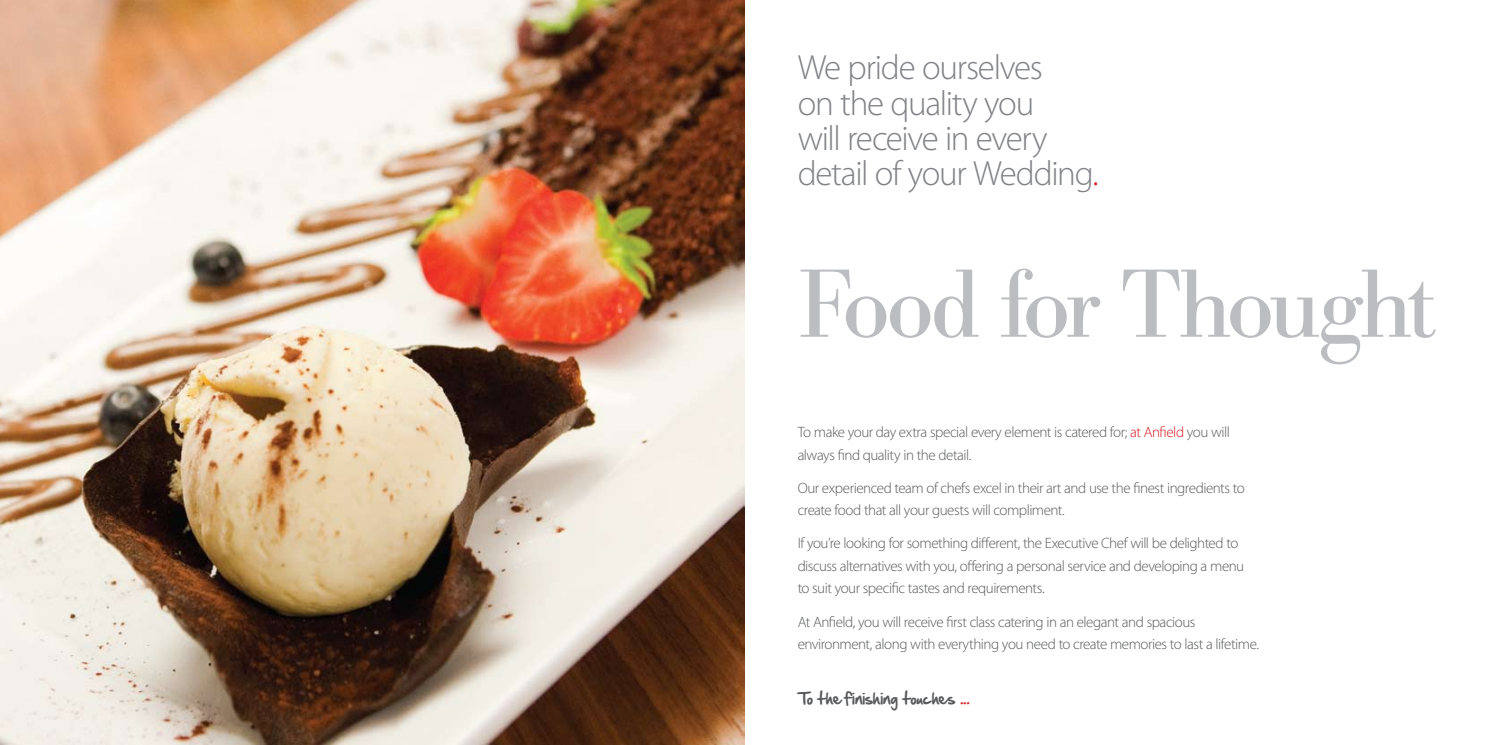
<style>
.page{position:relative;width:1489px;height:745px;background:#fff}
.page>*{position:absolute;margin:0;border:0;box-sizing:border-box;transform-origin:0 0}
.t1{font:95px "Bodoni BE";letter-spacing:-.05em;color:#bcbdc0}
.t2{font:300 35px/35px "Myriad Pro";letter-spacing:-.04em;color:#808285}
.t3{font:300 15px/22.5px "Myriad Pro";letter-spacing:-.035em;color:#58595b}
.t4{font:15px "Handof Sean";letter-spacing:-.005em;color:#58595b}
.s1{color:#d71920}
</style>
<div class="page">
<img style="left:0;top:0;width:744px;height:744px">
<h2 class="t2" style="left:797px;top:50px;width:302px">We pride ourselves<br>on the quality you<br>will receive in every detail of your Wedding<span class="s1">.</span></h2>
<h1 class="t1" style="left:797px;top:250px;width:639px">Food for Thought</h1>
<p class="t3" style="left:797px;top:420px;width:433px">To make your day extra special every element is catered for; <span class="s1">at Anfield</span> you will always find quality in the detail.</p>
<p class="t3" style="left:797px;top:476px;width:448px">Our experienced team of chefs excel in their art and use the finest ingredients to create food that all your guests will compliment.</p>
<p class="t3" style="left:797px;top:531px;width:448px">If you’re looking for something different, the Executive Chef will be delighted to discuss alternatives with you, offering a personal service and developing a menu to suit your specific tastes and requirements.</p>
<p class="t3" style="left:797px;top:609px;width:463px">At Anfield, you will receive first class catering in an elegant and spacious environment, along with everything you need to create memories to last a lifetime.</p>
<p class="t4" style="left:797px;top:687px;width:174px">To the finishing touches <span class="s1">...</span></p>
</div>
